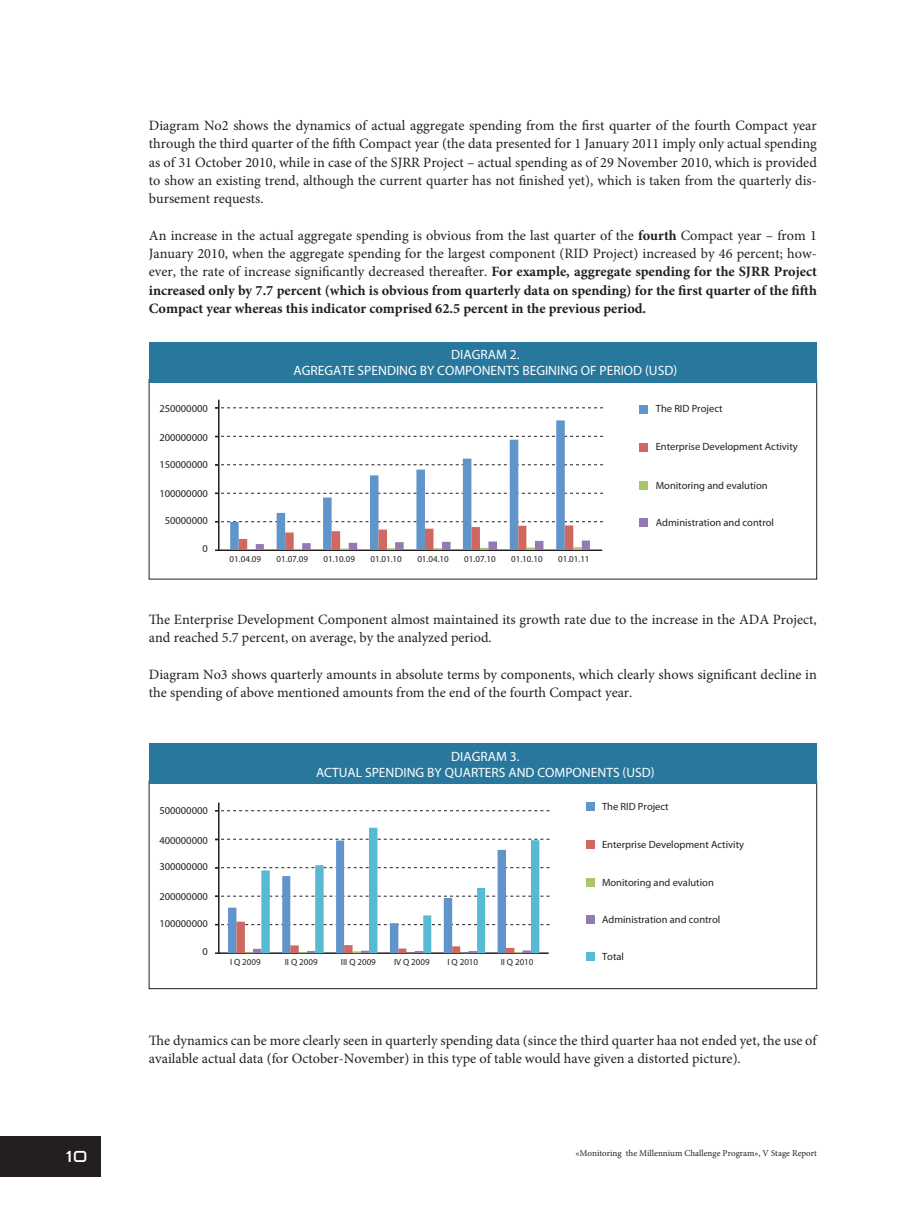
<style>
.page{position:relative;width:902px;height:1208px;background:#fff}
.page>*{position:absolute;margin:0;border:0;box-sizing:border-box;transform-origin:0 0}
.t1{font:16.5px "Gotthard";color:#fff}
.t2{font:14.25px/18.3px "Minion Pro";color:#231f20}
.t3{font:13.5px/16.2px "Myriad Pro";color:#fff;text-align:center}
.t4{font:10.5px "Myriad Pro";color:#231f20}
.t5{font:9px "Myriad Pro";color:#231f20}
.t6{font:9px "Minion Pro";color:#231f20}
.s1{font-weight:700}
</style>
<div class="page">
<div style="left:0;top:1136px;width:100px;height:40px;background:#231f20"></div>
<div style="left:585px;top:802px;width:9px;height:8px;background:#5f95ca"></div>
<div style="left:639px;top:405px;width:9px;height:8px;background:#5f95ca"></div>
<div style="left:585px;top:840px;width:9px;height:8px;background:#ce6861"></div>
<div style="left:639px;top:443px;width:9px;height:8px;background:#ce6861"></div>
<div style="left:585px;top:878px;width:9px;height:9px;background:#abc56b"></div>
<div style="left:639px;top:481px;width:9px;height:9px;background:#abc56b"></div>
<div style="left:585px;top:915px;width:9px;height:9px;background:#927bb3"></div>
<div style="left:639px;top:518px;width:9px;height:9px;background:#927bb3"></div>
<div style="left:585px;top:952px;width:9px;height:8px;background:#57bad2"></div>
<div style="left:149px;top:341px;width:667px;height:41px;background:#28779c"></div>
<hr style="left:218px;top:400px;width:1px;height:151px;background:#231f20">
<svg style="left:215px;top:407px;width:388px;height:1px"></svg>
<svg style="left:215px;top:420px;width:388px;height:131px"></svg>
<div style="left:149px;top:743px;width:667px;height:41px;background:#28779c"></div>
<hr style="left:218px;top:802px;width:1px;height:152px;background:#231f20">
<svg style="left:215px;top:810px;width:334px;height:1px"></svg>
<svg style="left:215px;top:827px;width:334px;height:127px"></svg>
<p class="t1" style="left:64px;top:1148px;width:25px">10</p>
<p class="t2" style="left:149px;top:118px;width:669px;text-align:justify">Diagram No2 shows the dynamics of actual aggregate spending from the first quarter of the fourth Compact year through the third quarter of the fifth Compact year (the data presented for 1 January 2011 imply only actual spending as of 31 October 2010, while in case of the SJRR Project – actual spending as of 29 November 2010, which is provided to show an existing trend, although the current quarter has not finished yet), which is taken from the quarterly dis&shy;bursement requests.</p>
<p class="t2" style="left:149px;top:227px;width:669px;text-align:justify">An increase in the actual aggregate spending is obvious from the last quarter of the <span class="s1">fourth</span> Compact year – from 1<br>January 2010, when the aggregate spending for the largest component (RID Project) increased by 46 percent; how&shy;ever, the rate of increase significantly decreased thereafter. <span class="s1">For example, aggregate spending for the SJRR Project increased only by 7.7 percent (which is obvious from quarterly data on spending) for the first quarter of the fifth Compact year whereas this indicator comprised 62.5 percent in the previous period.</span></p>
<p class="t4" style="left:159px;top:404px;width:50px">250000000</p>
<p class="t4" style="left:159px;top:433px;width:50px">200000000</p>
<p class="t4" style="left:159px;top:460px;width:50px">150000000</p>
<p class="t4" style="left:159px;top:490px;width:50px">100000000</p>
<p class="t4" style="left:165px;top:517px;width:45px">50000000</p>
<p class="t4" style="left:202px;top:544px;width:7px">0</p>
<p class="t3" style="left:293px;top:347px;width:385px">DIAGRAM 2.<br>AGREGATE SPENDING BY COMPONENTS BEGINING OF PERIOD (USD)</p>
<p class="t4" style="left:655px;top:405px;width:68px">The RID Project</p>
<p class="t4" style="left:655px;top:443px;width:143px">Enterprise Development Activity</p>
<p class="t4" style="left:655px;top:481px;width:113px">Monitoring and evalution</p>
<p class="t5" style="left:230px;top:555px;width:33px">01.04.09</p>
<p class="t5" style="left:276px;top:555px;width:33px">01.07.09</p>
<p class="t5" style="left:323px;top:555px;width:33px">01.10.09</p>
<p class="t5" style="left:370px;top:555px;width:33px">01.01.10</p>
<p class="t5" style="left:417px;top:555px;width:33px">01.04.10</p>
<p class="t5" style="left:464px;top:555px;width:33px">01.07.10</p>
<p class="t5" style="left:511px;top:555px;width:33px">01.10.10</p>
<p class="t5" style="left:558px;top:555px;width:33px">01.01.11</p>
<p class="t4" style="left:655px;top:518px;width:120px">Administration and control</p>
<p class="t2" style="left:149px;top:611px;width:669px">The Enterprise Development Component almost maintained its growth rate due to the increase in the ADA Project, and reached 5.7 percent, on average, by the analyzed period.</p>
<p class="t2" style="left:149px;top:666px;width:669px">Diagram No3 shows quarterly amounts in absolute terms by components, which clearly shows significant decline in the spending of above mentioned amounts from the end of the fourth Compact year.</p>
<p class="t4" style="left:159px;top:807px;width:50px">500000000</p>
<p class="t4" style="left:159px;top:836px;width:50px">400000000</p>
<p class="t4" style="left:159px;top:863px;width:50px">300000000</p>
<p class="t4" style="left:159px;top:892px;width:50px">200000000</p>
<p class="t4" style="left:159px;top:919px;width:50px">100000000</p>
<p class="t4" style="left:202px;top:947px;width:7px">0</p>
<p class="t3" style="left:316px;top:749px;width:340px">DIAGRAM 3.<br>ACTUAL SPENDING BY QUARTERS AND COMPONENTS (USD)</p>
<p class="t4" style="left:602px;top:802px;width:68px">The RID Project</p>
<p class="t4" style="left:602px;top:840px;width:143px">Enterprise Development Activity</p>
<p class="t4" style="left:602px;top:878px;width:113px">Monitoring and evalution</p>
<p class="t5" style="left:230px;top:958px;width:32px">I Q 2009</p>
<p class="t5" style="left:285px;top:958px;width:34px">II Q 2009</p>
<p class="t5" style="left:341px;top:958px;width:36px">III Q 2009</p>
<p class="t5" style="left:394px;top:958px;width:37px">IV Q 2009</p>
<p class="t5" style="left:447px;top:958px;width:32px">I Q 2010</p>
<p class="t5" style="left:500px;top:958px;width:34px">II Q 2010</p>
<p class="t4" style="left:602px;top:915px;width:120px">Administration and control</p>
<p class="t4" style="left:602px;top:952px;width:23px">Total</p>
<p class="t2" style="left:149px;top:1032px;width:669px">The dynamics can be more clearly seen in quarterly spending data (since the third quarter haa not ended yet, the use of available actual data (for October-November) in this type of table would have given a distorted picture).</p>
<p class="t6" style="left:575px;top:1149px;width:243px">«Monitoring the Millennium Challenge Program», V Stage Report</p>
</div>
